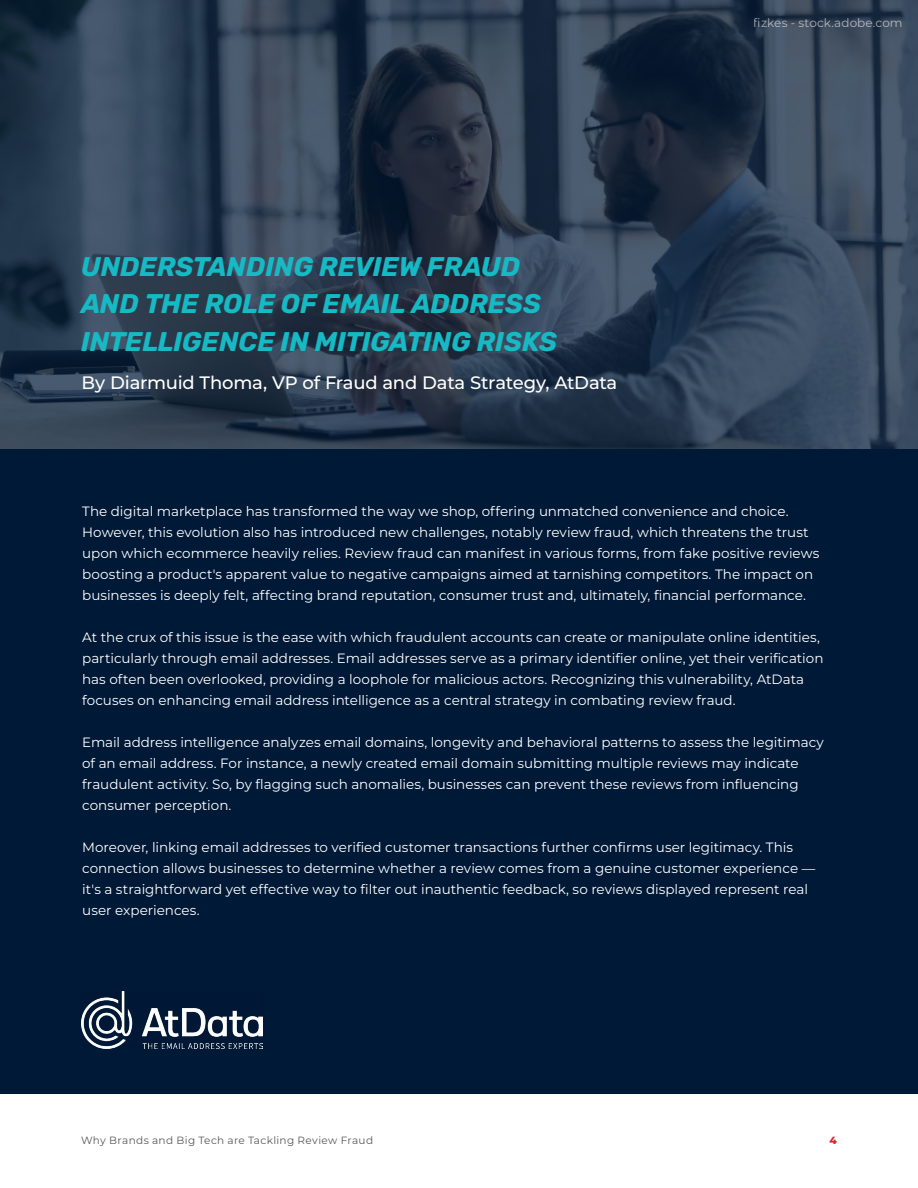
<style>
.page{position:relative;width:918px;height:1188px;background:#fff}
.page>*{position:absolute;margin:0;border:0;box-sizing:border-box;transform-origin:0 0}
.t1{font:italic 700 27px/37.5px "Rubik";color:#16bac5}
.t2{font:500 18px "Montserrat";letter-spacing:-.015em;color:#fff}
.t3{font:13.5px/21px "Montserrat";color:#fff}
.t4{font:12px "Montserrat";letter-spacing:.005em;color:#fff}
.t5{font:10.5px "Montserrat";letter-spacing:.035em;color:#58595b}
.t6{font:800 10.5px "Montserrat";color:#d52a2f}
</style>
<div class="page">
<svg style="left:0;top:0;width:918px;height:449px;background:#2d3d51"></svg>
<div style="left:1px;top:449px;width:917px;height:645px;background:#001936"></div>
<img style="left:81px;top:991px;width:181px;height:58px">
<h1 class="t1" style="left:81px;top:249px;width:478px">UNDERSTANDING REVIEW FRAUD<br>AND THE ROLE OF EMAIL ADDRESS<br>INTELLIGENCE IN MITIGATING RISKS</h1>
<h2 class="t2" style="left:82px;top:370px;width:537px">By Diarmuid Thoma, VP of Fraud and Data Strategy, AtData</h2>
<p class="t4" style="left:754px;top:14px;width:150px">fizkes - stock.adobe.com</p>
<p class="t3" style="left:82px;top:501px;width:739px">The digital marketplace has transformed the way we shop, offering unmatched convenience and choice.<br>However, this evolution also has introduced new challenges, notably review fraud, which threatens the trust upon which ecommerce heavily relies. Review fraud can manifest in various forms, from fake positive reviews boosting a product's apparent value to negative campaigns aimed at tarnishing competitors. The impact on businesses is deeply felt, affecting brand reputation, consumer trust and, ultimately, financial performance.</p>
<p class="t3" style="left:82px;top:627px;width:743px">At the crux of this issue is the ease with which fraudulent accounts can create or manipulate online identities, particularly through email addresses. Email addresses serve as a primary identifier online, yet their verification has often been overlooked, providing a loophole for malicious actors. Recognizing this vulnerability, AtData focuses on enhancing email address intelligence as a central strategy in combating review fraud.</p>
<p class="t3" style="left:82px;top:732px;width:743px">Email address intelligence analyzes email domains, longevity and behavioral patterns to assess the legitimacy of an email address. For instance, a newly created email domain submitting multiple reviews may indicate fraudulent activity. So, by flagging such anomalies, businesses can prevent these reviews from influencing consumer perception.</p>
<p class="t3" style="left:82px;top:837px;width:734px">Moreover, linking email addresses to verified customer transactions further confirms user legitimacy. This connection allows businesses to determine whether a review comes from a genuine customer experience — it's a straightforward yet effective way to filter out inauthentic feedback, so reviews displayed represent real user experiences.</p>
<p class="t4" style="left:627px;top:520px;width:158px">BrAt82 - stock.adobe.com</p>
<p class="t5" style="left:81px;top:1133px;width:294px">Why Brands and Big Tech are Tackling Review Fraud</p>
<p class="t6" style="left:830px;top:1133px;width:9px">4</p>
</div>
